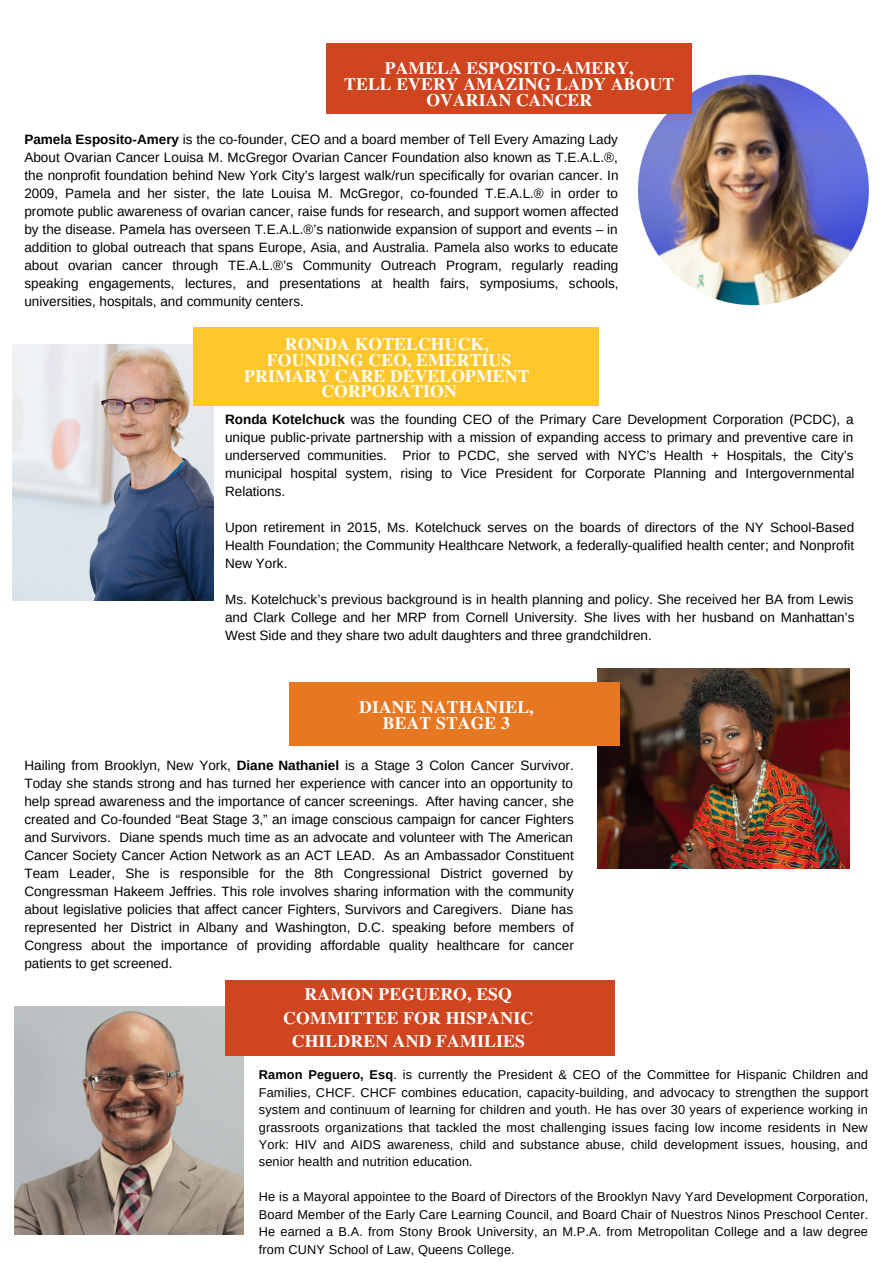
<style>
.page{position:relative;width:894px;height:1264px;background:#fff}
.page>*{position:absolute;margin:0;border:0;box-sizing:border-box;transform-origin:0 0}
.t1{font:700 17.7px/23.7px "Te X Gyre Termes";letter-spacing:.01em;color:#fff;text-align:center}
.t2{font:700 17.55px/15.8px "Te X Gyre Termes";letter-spacing:.01em;color:#fff;text-align:center}
.t3{font:13.5px/18px "Arimo";color:#000;text-align:justify}
.t4{font:12.75px/17.4px "Arimo";letter-spacing:.01em;color:#000;text-align:justify}
.s1{font-weight:700}
</style>
<div class="page">
<img style="left:12px;top:344px;width:202px;height:256px">
<img style="left:597px;top:668px;width:252px;height:200px">
<div style="left:193px;top:328px;width:406px;height:77px;background:#ffc72c"></div>
<div style="left:289px;top:682px;width:330px;height:63px;background:#e87722"></div>
<img style="left:618px;top:57px;width:251px;height:249px">
<div style="left:326px;top:43px;width:365px;height:70px;background:#cf4520"></div>
<img style="left:14px;top:1006px;width:229px;height:228px">
<div style="left:225px;top:980px;width:390px;height:75px;background:#cf4520"></div>
<p class="t2" style="left:385px;top:59px;width:250px">PAMELA ESPOSITO-AMERY,</p>
<p class="t2" style="left:344px;top:75px;width:331px">TELL EVERY AMAZING LADY ABOUT<br>OVARIAN CANCER</p>
<p class="t3" style="left:24px;top:130px;width:595px"><span class="s1">Pamela Esposito-Amery</span> is the co-founder, CEO and a board member of Tell Every Amazing Lady About Ovarian Cancer Louisa M. McGregor Ovarian Cancer Foundation also known as T.E.A.L.®, the nonprofit foundation behind New York City’s largest walk/run specifically for ovarian cancer. In 2009, Pamela and her sister, the late Louisa M. McGregor, co-founded T.E.A.L.® in order to promote public awareness of ovarian cancer, raise funds for research, and support women affected by the disease. Pamela has overseen T.E.A.L.®’s nationwide expansion of support and events – in addition to global outreach that spans Europe, Asia, and Australia. Pamela also works to educate about ovarian cancer through TE.A.L.®’s Community Outreach Program, regularly reading speaking engagements, lectures, and presentations at health fairs, symposiums, schools, universities, hospitals, and community centers.</p>
<p class="t2" style="left:285px;top:335px;width:205px">RONDA KOTELCHUCK,</p>
<p class="t2" style="left:267px;top:351px;width:246px">FOUNDING CEO, EMERTIUS</p>
<p class="t2" style="left:244px;top:367px;width:286px">PRIMARY CARE DEVELOPMENT</p>
<p class="t2" style="left:321px;top:382px;width:137px">CORPORATION</p>
<p class="t3" style="left:225px;top:410px;width:630px"><span class="s1">Ronda Kotelchuck</span> was the founding CEO of the Primary Care Development Corporation (PCDC), a unique public-private partnership with a mission of expanding access to primary and preventive care in underserved communities. Prior to PCDC, she served with NYC’s Health + Hospitals, the City’s municipal hospital system, rising to Vice President for Corporate Planning and Intergovernmental Relations.</p>
<p class="t3" style="left:225px;top:518px;width:630px">Upon retirement in 2015, Ms. Kotelchuck serves on the boards of directors of the NY School-Based Health Foundation; the Community Healthcare Network, a federally-qualified health center; and Nonprofit New York.</p>
<p class="t3" style="left:225px;top:590px;width:630px">Ms. Kotelchuck’s previous background is in health planning and policy. She received her BA from Lewis and Clark College and her MRP from Cornell University. She lives with her husband on Manhattan’s West Side and they share two adult daughters and three grandchildren.</p>
<p class="t2" style="left:359px;top:698px;width:176px">DIANE NATHANIEL,</p>
<p class="t2" style="left:383px;top:714px;width:128px">BEAT STAGE 3</p>
<p class="t3" style="left:24px;top:756px;width:550px">Hailing from Brooklyn, New York, <span class="s1">Diane Nathaniel</span> is a Stage 3 Colon Cancer Survivor.<br>Today she stands strong and has turned her experience with cancer into an opportunity to help spread awareness and the importance of cancer screenings. After having cancer, she created and Co-founded “Beat Stage 3,” an image conscious campaign for cancer Fighters and Survivors. Diane spends much time as an advocate and volunteer with The American Cancer Society Cancer Action Network as an ACT LEAD. As an Ambassador Constituent Team Leader, She is responsible for the 8th Congressional District governed by Congressman Hakeem Jeffries. This role involves sharing information with the community about legislative policies that affect cancer Fighters, Survivors and Caregivers. Diane has represented her District in Albany and Washington, D.C. speaking before members of Congress about the importance of providing affordable quality healthcare for cancer patients to get screened.</p>
<p class="t1" style="left:304px;top:981px;width:209px">RAMON PEGUERO, ESQ</p>
<p class="t1" style="left:283px;top:1004px;width:251px">COMMITTEE FOR HISPANIC<br>CHILDREN AND FAMILIES</p>
<p class="t4" style="left:259px;top:1065px;width:611px"><span class="s1">Ramon Peguero, Esq</span>. is currently the President &amp; CEO of the Committee for Hispanic Children and Families, CHCF. CHCF combines education, capacity-building, and advocacy to strengthen the support system and continuum of learning for children and youth. He has over 30 years of experience working in grassroots organizations that tackled the most challenging issues facing low income residents in New York: HIV and AIDS awareness, child and substance abuse, child development issues, housing, and senior health and nutrition education.</p>
<p class="t4" style="left:259px;top:1188px;width:611px">He is a Mayoral appointee to the Board of Directors of the Brooklyn Navy Yard Development Corporation, Board Member of the Early Care Learning Council, and Board Chair of Nuestros Ninos Preschool Center.<br>He earned a B.A. from Stony Brook University, an M.P.A. from Metropolitan College and a law degree from CUNY School of Law, Queens College.</p>
</div>
